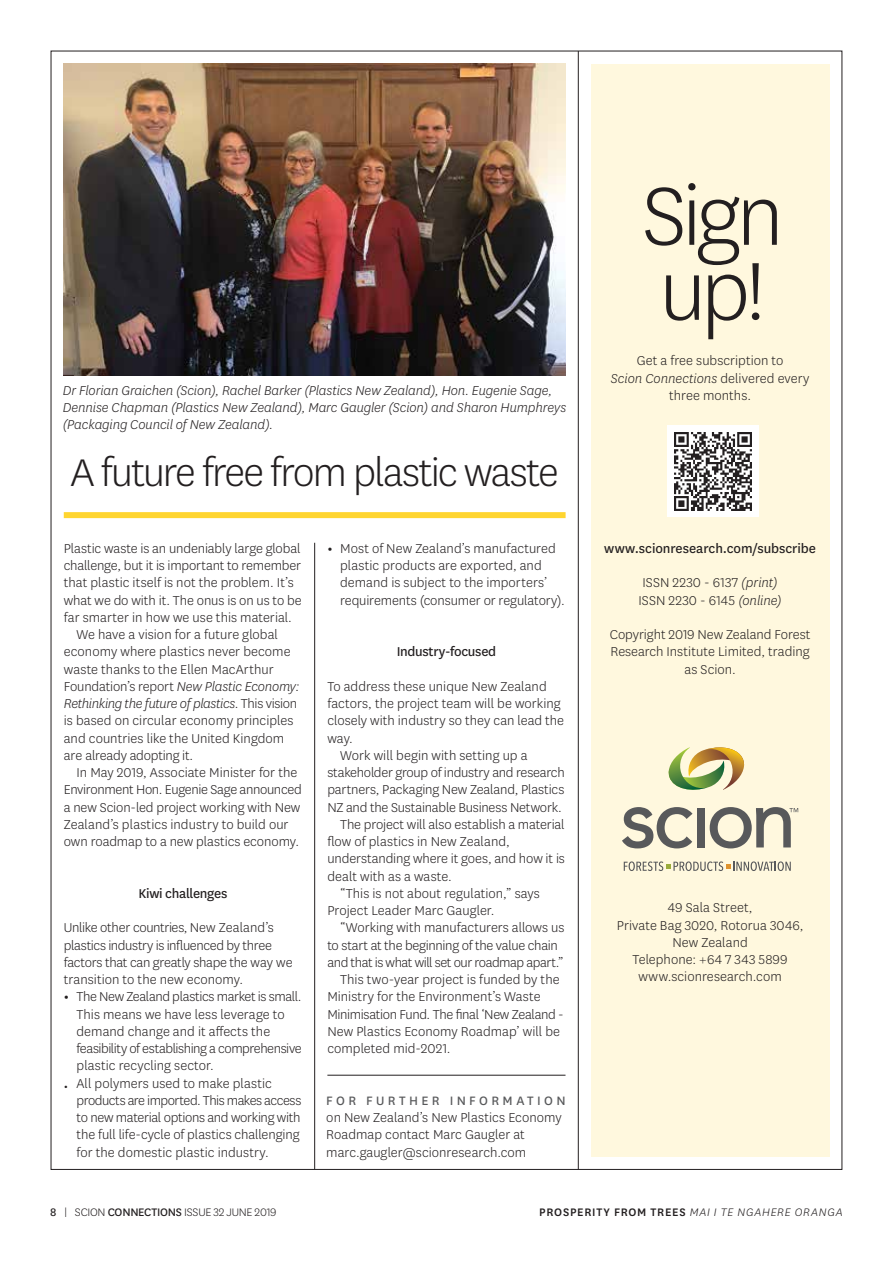
<style>
.page{position:relative;width:893px;height:1263px;background:#fff}
.page>*{position:absolute;margin:0;border:0;box-sizing:border-box;transform-origin:0 0}
.t1{font:300 96px/75px "National";letter-spacing:-.05em;color:#231f20}
.t2{font:300 45px "National";letter-spacing:-.04em;color:#231f20}
.t3{font:300 15px/17.2px "National";color:#231f20}
.t4{font:italic 300 15px/17.2px "National";letter-spacing:-.01em;color:#231f20}
.t5{font:300 15px "National";letter-spacing:-.02em;color:#231f20}
.t6{font:300 15px "National";letter-spacing:-.03em;color:#231f20}
.t7{font:300 15px "National";letter-spacing:-.025em;color:#231f20}
.t8{font:15px "National";letter-spacing:-.01em;color:#231f20}
.t9{font:300 15px "National";letter-spacing:-.035em;color:#231f20}
.t10{font:14.25px "National";letter-spacing:.24em;color:#58595b}
.t11{font:500 12.75px "National";letter-spacing:.055em;color:#231f20}
.t12{font:300 12.75px "National";letter-spacing:-.015em;color:#231f20}
.s1{font-style:italic}
.s2{font-style:normal}
.s3{font-weight:600}
.s4{font-weight:400}
.s5{font-weight:300;font-style:italic}
</style>
<div class="page">
<hr style="left:578px;top:51px;width:1px;height:1118px;background:#231f20">
<hr style="left:314px;top:543px;width:1px;height:626px;background:#231f20">
<div style="left:64px;top:512px;width:502px;height:6px;background:#ffd530"></div>
<div style="left:591px;top:64px;width:238px;height:1093px;background:#fff8de"></div>
<div style="left:667px;top:425px;width:92px;height:92px;background:#fff"></div>
<img style="left:674px;top:433px;width:78px;height:77px">
<svg style="left:622px;top:807px;width:70px;height:41px"></svg>
<div style="left:697px;top:808px;width:7px;height:39px;background:#58595b"></div>
<svg style="left:668px;top:747px;width:76px;height:43px"></svg>
<svg style="left:624px;top:861px;width:167px;height:10px"></svg>
<svg style="left:710px;top:807px;width:88px;height:41px"></svg>
<hr style="left:327px;top:1075px;width:238px;height:1px;background:#231f20">
<img style="left:64px;top:64px;width:502px;height:312px">
<p class="t4" style="left:63px;top:381px;width:505px">Dr Florian Graichen (Scion), Rachel Barker (Plastics New Zealand), Hon. Eugenie Sage,<br>Dennise Chapman (Plastics New Zealand), Marc Gaugler (Scion) and Sharon Humphreys (Packaging Council of New Zealand).</p>
<h2 class="t2" style="left:71px;top:445px;width:490px">A future free from plastic waste</h2>
<p class="t3" style="left:64px;top:539px;width:238px">Plastic waste is an undeniably large global</p>
<p class="t3" style="left:64px;top:556px;width:239px">challenge, but it is important to remember</p>
<p class="t3" style="left:64px;top:574px;width:231px">that plastic itself is not the problem. It’s</p>
<p class="t3" style="left:64px;top:591px;width:239px">what we do with it. The onus is on us to be</p>
<p class="t3" style="left:64px;top:608px;width:230px">far smarter in how we use this material.</p>
<p class="t3" style="left:77px;top:625px;width:203px">We have a vision for a future global</p>
<p class="t3" style="left:64px;top:643px;width:228px">economy where plastics never become</p>
<p class="t3" style="left:64px;top:660px;width:211px">waste thanks to the Ellen MacArthur</p>
<p class="t3" style="left:64px;top:677px;width:237px">Foundation’s report <span class="s1">New Plastic Economy:</span></p>
<p class="t4" style="left:64px;top:694px;width:235px">Rethinking the future of plastics<span class="s2">. This vision</span></p>
<p class="t3" style="left:64px;top:712px;width:231px">is based on circular economy principles</p>
<p class="t3" style="left:64px;top:729px;width:222px">and countries like the United Kingdom</p>
<p class="t3" style="left:64px;top:746px;width:131px">are already adopting it.</p>
<p class="t3" style="left:77px;top:763px;width:222px">In May 2019, Associate Minister for the</p>
<p class="t7" style="left:64px;top:780px;width:239px">Environment Hon. Eugenie Sage announced</p>
<p class="t3" style="left:64px;top:798px;width:238px">a new Scion-led project working with New</p>
<p class="t3" style="left:64px;top:815px;width:226px">Zealand’s plastics industry to build our</p>
<p class="t3" style="left:64px;top:832px;width:237px">own roadmap to a new plastics economy.</p>
<p class="t8" style="left:138px;top:883px;width:90px">Kiwi challenges</p>
<p class="t3" style="left:64px;top:919px;width:230px">Unlike other countries, New Zealand’s plastics industry is influenced by three factors that can greatly shape the way we transition to the new economy.</p>
<p class="t7" style="left:64px;top:987px;width:239px"><span class="s3">•</span> The New Zealand plastics market is small.</p>
<p class="t3" style="left:77px;top:1005px;width:210px">This means we have less leverage to</p>
<p class="t3" style="left:77px;top:1022px;width:195px">demand change and it affects the</p>
<p class="t6" style="left:77px;top:1039px;width:227px">feasibility of establishing a comprehensive</p>
<p class="t3" style="left:77px;top:1057px;width:139px">plastic recycling sector.</p>
<p class="t3" style="left:64px;top:1074px;width:210px"><span class="s3">.</span> All polymers used to make plastic</p>
<p class="t9" style="left:77px;top:1091px;width:226px">products are imported. This makes access</p>
<p class="t5" style="left:77px;top:1108px;width:226px">to new material options and working with</p>
<p class="t3" style="left:77px;top:1126px;width:225px">the full life-cycle of plastics challenging</p>
<p class="t3" style="left:77px;top:1143px;width:194px">for the domestic plastic industry.</p>
<p class="t3" style="left:340px;top:539px;width:226px;text-indent:-13px"><span class="s3">•</span> Most of New Zealand’s manufactured plastic products are exported, and demand is subject to the importers’ requirements (consumer or regulatory).</p>
<p class="t8" style="left:397px;top:642px;width:101px">Industry-focused</p>
<p class="t3" style="left:327px;top:677px;width:221px">To address these unique New Zealand</p>
<p class="t3" style="left:327px;top:694px;width:235px">factors, the project team will be working</p>
<p class="t3" style="left:327px;top:712px;width:238px">closely with industry so they can lead the</p>
<p class="t3" style="left:327px;top:729px;width:27px">way.</p>
<p class="t3" style="left:340px;top:746px;width:189px">Work will begin with setting up a</p>
<p class="t5" style="left:327px;top:763px;width:239px">stakeholder group of industry and research</p>
<p class="t3" style="left:327px;top:781px;width:238px">partners, Packaging New Zealand, Plastics</p>
<p class="t3" style="left:327px;top:798px;width:236px">NZ and the Sustainable Business Network.</p>
<p class="t3" style="left:340px;top:815px;width:226px">The project will also establish a material</p>
<p class="t3" style="left:327px;top:832px;width:184px">flow of plastics in New Zealand,</p>
<p class="t3" style="left:327px;top:850px;width:239px">understanding where it goes, and how it is</p>
<p class="t3" style="left:327px;top:867px;width:126px">dealt with as a waste.</p>
<p class="t3" style="left:340px;top:884px;width:201px">“This is not about regulation,” says</p>
<p class="t3" style="left:327px;top:901px;width:169px">Project Leader Marc Gaugler.</p>
<p class="t3" style="left:340px;top:919px;width:226px">“Working with manufacturers allows us</p>
<p class="t5" style="left:327px;top:936px;width:232px">to start at the beginning of the value chain</p>
<p class="t6" style="left:327px;top:953px;width:238px">and that is what will set our roadmap apart.”</p>
<p class="t3" style="left:340px;top:970px;width:221px">This two-year project is funded by the</p>
<p class="t3" style="left:327px;top:988px;width:215px">Ministry for the Environment’s Waste</p>
<p class="t5" style="left:327px;top:1005px;width:238px">Minimisation Fund. The final ‘New Zealand -</p>
<p class="t3" style="left:327px;top:1022px;width:234px">New Plastics Economy Roadmap’ will be</p>
<p class="t3" style="left:327px;top:1039px;width:125px">completed mid-2021.</p>
<p class="t10" style="left:326px;top:1091px;width:241px">FOR FURTHER INFORMATION</p>
<p class="t3" style="left:326px;top:1108px;width:237px">on New Zealand’s New Plastics Economy<br>Roadmap contact Marc Gaugler at marc.gaugler@scionresearch.com</p>
<h1 class="t1" style="left:642px;top:175px;width:143px">Sign up!</h1>
<p class="t3" style="left:611px;top:352px;width:200px;text-align:center">Get a free subscription to<br><span class="s1">Scion Connections</span> delivered every three months.</p>
<p class="t8" style="left:604px;top:538px;width:213px">www.scionresearch.com/subscribe</p>
<p class="t3" style="left:638px;top:574px;width:145px">ISSN 2230 - 6137 <span class="s1">(print)<br></span>ISSN 2230 - 6145 <span class="s1">(online)</span></p>
<p class="t3" style="left:610px;top:625px;width:202px;text-align:center">Copyright 2019 New Zealand Forest<br>Research Institute Limited, trading as Scion.</p>
<p class="t3" style="left:617px;top:899px;width:188px;text-align:center">49 Sala Street,<br>Private Bag 3020, Rotorua 3046,<br>New Zealand<br>Telephone: +64 7 343 5899 www.scionresearch.com</p>
<p class="t12" style="left:50px;top:1204px;width:228px"><span class="s4">8</span> | SCION <span class="s4">CONNECTIONS</span> ISSUE 32 JUNE 2019</p>
<p class="t11" style="left:539px;top:1203px;width:305px">PROSPERITY FROM TREES <span class="s5">MAI I TE NGAHERE ORANGA</span></p>
</div>
